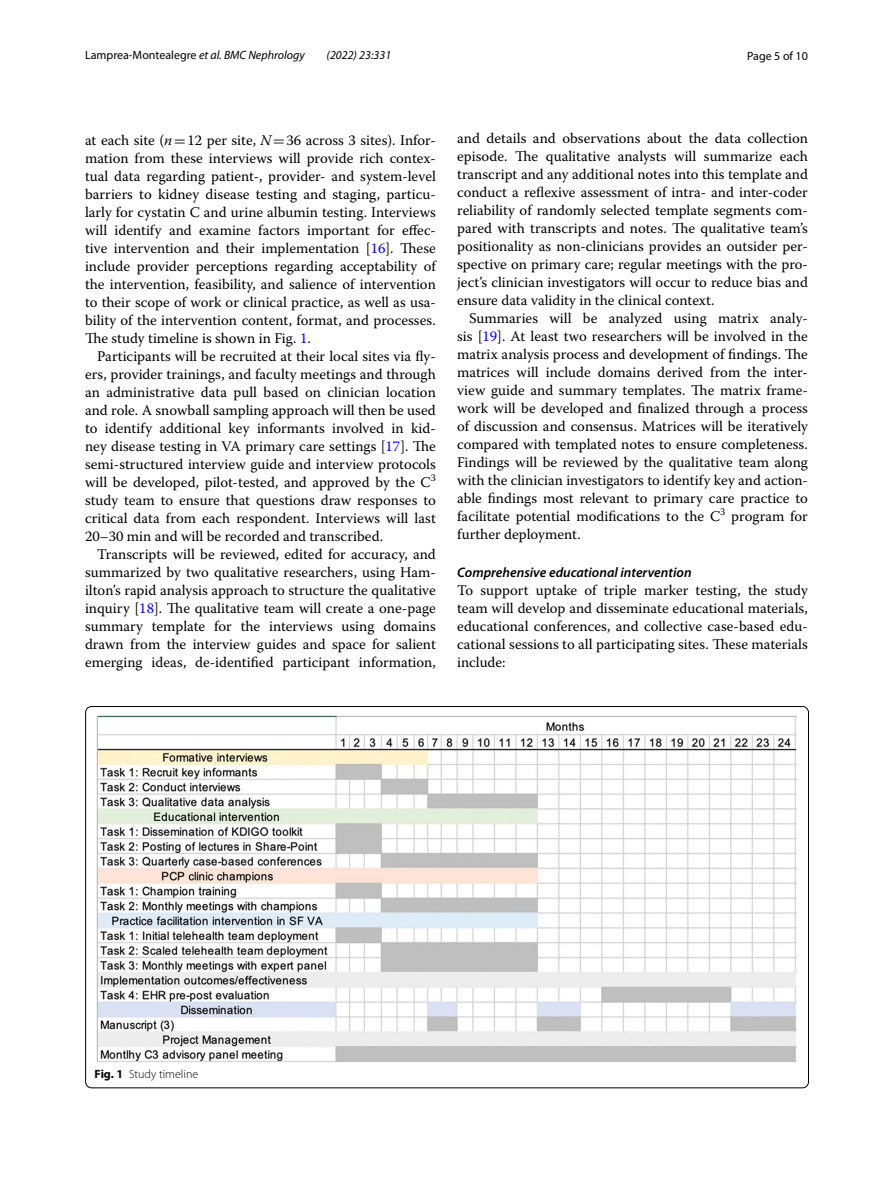
<style>
.page{position:relative;width:893px;height:1187px;background:#fff}
.page>*{position:absolute;margin:0;border:0;box-sizing:border-box;transform-origin:0 0}
.t1{font:14.7px/18px "Warnock Pro";color:#000;text-align:justify}
.t2{font:italic 600 13.8px "Myriad Pro";color:#000}
.t3{font:12px "Myriad Pro";color:#000}
.t4{font:300 12px "Myriad Pro";color:#000}
.t5{font:italic 12px "Myriad Pro";color:#000}
.s1{font-style:italic}
.s2{font-family:"MTSY"}
.s3{color:#00f}
.s4{font-weight:700}
</style>
<div class="page">
<img style="left:97px;top:715px;width:700px;height:347px">
<p class="t3" style="left:85px;top:48px;width:221px">Lamprea‑Montealegre <span class="s1">et al. BMC Nephrology</span></p>
<p class="t5" style="left:327px;top:48px;width:66px">(2022) 23:331</p>
<p class="t3" style="left:747px;top:48px;width:62px">Page 5 of 10</p>
<p class="t1" style="left:85px;top:131px;width:352px">at each site (<span class="s1">n</span><span class="s2">=</span>12 per site, <span class="s1">N</span><span class="s2">=</span>36 across 3 sites). Infor&shy;mation from these interviews will provide rich contex&shy;tual data regarding patient-, provider- and system-level barriers to kidney disease testing and staging, particu&shy;larly for cystatin C and urine albumin testing. Interviews will identify and examine factors important for effec&shy;tive intervention and their implementation [<span class="s3">16</span>]. These include provider perceptions regarding acceptability of the intervention, feasibility, and salience of intervention to their scope of work or clinical practice, as well as usa&shy;bility of the intervention content, format, and processes.<br>The study timeline is shown in Fig. <span class="s3">1</span>.</p>
<p class="t1" style="left:85px;top:346px;width:352px;text-indent:12px">Participants will be recruited at their local sites via fly&shy;ers, provider trainings, and faculty meetings and through an administrative data pull based on clinician location and role. A snowball sampling approach will then be used to identify additional key informants involved in kid&shy;ney disease testing in VA primary care settings [<span class="s3">17</span>]. The semi-structured interview guide and interview protocols will be developed, pilot-tested, and approved by the C<sup>3 </sup>study team to ensure that questions draw responses to critical data from each respondent. Interviews will last 20–30 min and will be recorded and transcribed.</p>
<p class="t1" style="left:85px;top:544px;width:352px;text-indent:12px">Transcripts will be reviewed, edited for accuracy, and summarized by two qualitative researchers, using Ham&shy;ilton’s rapid analysis approach to structure the qualitative inquiry [<span class="s3">18</span>]. The qualitative team will create a one-page summary template for the interviews using domains drawn from the interview guides and space for salient emerging ideas, de-identified participant information,</p>
<p class="t1" style="left:457px;top:128px;width:352px">and details and observations about the data collection episode. The qualitative analysts will summarize each transcript and any additional notes into this template and conduct a reflexive assessment of intra- and inter-coder reliability of randomly selected template segments com&shy;pared with transcripts and notes. The qualitative team’s positionality as non-clinicians provides an outsider per&shy;spective on primary care; regular meetings with the pro&shy;ject’s clinician investigators will occur to reduce bias and ensure data validity in the clinical context.</p>
<p class="t1" style="left:457px;top:308px;width:352px;text-indent:12px">Summaries will be analyzed using matrix analy&shy;sis [<span class="s3">19</span>]. At least two researchers will be involved in the matrix analysis process and development of findings. The matrices will include domains derived from the inter&shy;view guide and summary templates. The matrix frame&shy;work will be developed and finalized through a process of discussion and consensus. Matrices will be iteratively compared with templated notes to ensure completeness.<br>Findings will be reviewed by the qualitative team along with the clinician investigators to identify key and action&shy;able findings most relevant to primary care practice to facilitate potential modifications to the C<sup>3</sup> program for further deployment.</p>
<p class="t2" style="left:457px;top:563px;width:236px">Comprehensive educational intervention</p>
<p class="t1" style="left:457px;top:581px;width:352px">To support uptake of triple marker testing, the study team will develop and disseminate educational materials, educational conferences, and collective case-based edu&shy;cational sessions to all participating sites. These materials include:</p>
<p class="t4" style="left:95px;top:1067px;width:105px"><span class="s4">Fig. 1</span> Study timeline</p>
</div>
